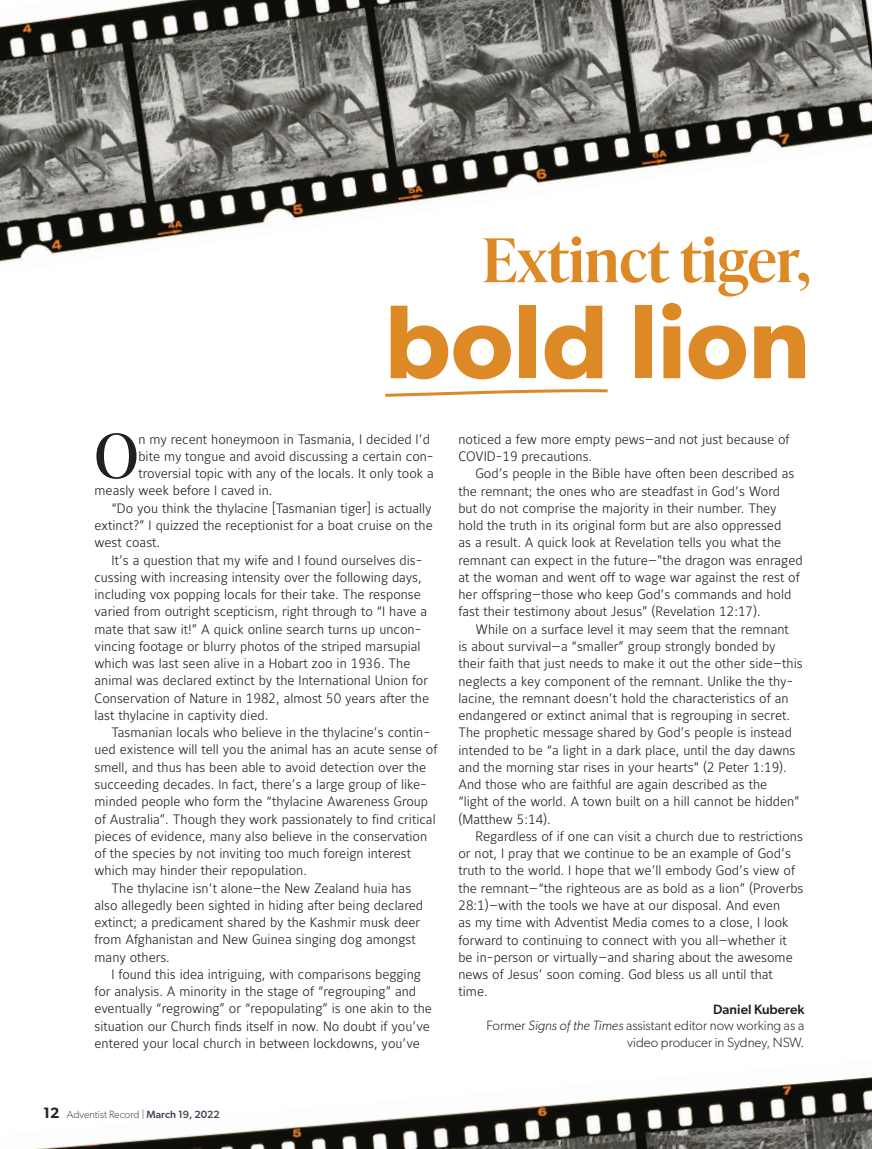
<style>
.page{position:relative;width:872px;height:1149px;background:#fff}
.page>*{position:absolute;margin:0;border:0;box-sizing:border-box;transform-origin:0 0}
.t1{font:600 105px "Gibson";color:#dd8a26}
.t2{font:60.9px "Ivy Presto Headline";color:#231f20}
.t3{font:600 60px "Ivy Presto Headline";color:#dd8a26}
.t4{font:13.5px/17.2px "Maurea Light Tf";color:#231f20}
.t5{font:300 13.5px/16.5px "Gibson";color:#231f20;text-align:right}
.t6{font:300 10.5px "Gibson";color:#444250}
.s1{font-weight:500}
.s2{font-style:italic}
.s3{font-weight:600;font-size:15px;color:#231f20}
</style>
<div class="page">
<img style="left:0;top:0;width:872px;height:262px">
<img style="left:48px;top:1077px;width:824px;height:71px">
<svg style="left:385px;top:389px;width:223px;height:8px"></svg>
<h3 class="t3" style="left:482px;top:217px;width:330px">Extinct tiger,</h3>
<h1 class="t1" style="left:385px;top:279px;width:427px">bold lion</h1>
<h2 class="t2" style="left:94px;top:412px;width:45px">O</h2>
<p class="t4" style="left:138px;top:431px;width:293px">n my recent honeymoon in Tasmania, I decided I’d</p>
<p class="t4" style="left:138px;top:448px;width:297px">bite my tongue and avoid discussing a certain con-</p>
<p class="t4" style="left:138px;top:465px;width:297px">troversial topic with any of the locals. It only took a</p>
<p class="t4" style="left:95px;top:482px;width:179px">measly week before I caved in.</p>
<p class="t4" style="left:112px;top:500px;width:321px">“Do you think the thylacine [Tasmanian tiger] is actually</p>
<p class="t4" style="left:95px;top:517px;width:340px">extinct?” I quizzed the receptionist for a boat cruise on the</p>
<p class="t4" style="left:95px;top:534px;width:67px">west coast.</p>
<p class="t4" style="left:112px;top:551px;width:312px">It’s a question that my wife and I found ourselves dis-</p>
<p class="t4" style="left:95px;top:569px;width:329px">cussing with increasing intensity over the following days,</p>
<p class="t4" style="left:95px;top:586px;width:328px">including vox popping locals for their take. The response</p>
<p class="t4" style="left:95px;top:603px;width:334px">varied from outright scepticism, right through to “I have a</p>
<p class="t4" style="left:95px;top:620px;width:328px">mate that saw it!” A quick online search turns up uncon-</p>
<p class="t4" style="left:95px;top:638px;width:327px">vincing footage or blurry photos of the striped marsupial</p>
<p class="t4" style="left:95px;top:655px;width:317px">which was last seen alive in a Hobart zoo in 1936. The</p>
<p class="t4" style="left:95px;top:672px;width:335px">animal was declared extinct by the International Union for</p>
<p class="t4" style="left:95px;top:689px;width:336px">Conservation of Nature in 1982, almost 50 years after the</p>
<p class="t4" style="left:95px;top:707px;width:175px">last thylacine in captivity died.</p>
<p class="t4" style="left:112px;top:724px;width:320px">Tasmanian locals who believe in the thylacine’s contin-</p>
<p class="t4" style="left:95px;top:741px;width:344px">ued existence will tell you the animal has an acute sense of</p>
<p class="t4" style="left:95px;top:758px;width:333px">smell, and thus has been able to avoid detection over the</p>
<p class="t4" style="left:95px;top:776px;width:334px">succeeding decades. In fact, there’s a large group of like-</p>
<p class="t4" style="left:95px;top:793px;width:335px">minded people who form the “thylacine Awareness Group</p>
<p class="t4" style="left:95px;top:810px;width:342px">of Australia”. Though they work passionately to find critical</p>
<p class="t4" style="left:95px;top:828px;width:334px">pieces of evidence, many also believe in the conservation</p>
<p class="t4" style="left:95px;top:845px;width:318px">of the species by not inviting too much foreign interest</p>
<p class="t4" style="left:95px;top:862px;width:214px">which may hinder their repopulation.</p>
<p class="t4" style="left:112px;top:879px;width:301px">The thylacine isn’t alone—the New Zealand huia has</p>
<p class="t4" style="left:95px;top:897px;width:330px">also allegedly been sighted in hiding after being declared</p>
<p class="t4" style="left:95px;top:914px;width:327px">extinct; a predicament shared by the Kashmir musk deer</p>
<p class="t4" style="left:95px;top:931px;width:323px">from Afghanistan and New Guinea singing dog amongst</p>
<p class="t4" style="left:95px;top:948px;width:77px">many others.</p>
<p class="t4" style="left:112px;top:966px;width:311px">I found this idea intriguing, with comparisons begging</p>
<p class="t4" style="left:95px;top:983px;width:323px">for analysis. A minority in the stage of “regrouping” and</p>
<p class="t4" style="left:95px;top:1000px;width:339px">eventually “regrowing” or “repopulating” is one akin to the</p>
<p class="t4" style="left:95px;top:1017px;width:337px">situation our Church finds itself in now. No doubt if you’ve</p>
<p class="t4" style="left:95px;top:1035px;width:327px">entered your local church in between lockdowns, you’ve</p>
<p class="t4" style="left:458px;top:431px;width:332px">noticed a few more empty pews—and not just because of<br>COVID-19 precautions.</p>
<p class="t4" style="left:458px;top:465px;width:346px;text-indent:17px">God’s people in the Bible have often been described as the remnant; the ones who are steadfast in God’s Word<br>but do not comprise the majority in their number. They hold the truth in its original form but are also oppressed<br>as a result. A quick look at Revelation tells you what the remnant can expect in the future—"the dragon was enraged at the woman and went off to wage war against the rest of her offspring—those who keep God’s commands and hold fast their testimony about Jesus” (Revelation 12:17).</p>
<p class="t4" style="left:458px;top:621px;width:346px;text-indent:17px">While on a surface level it may seem that the remnant<br>is about survival—a “smaller” group strongly bonded by their faith that just needs to make it out the other side—this neglects a key component of the remnant. Unlike the thy&shy;lacine, the remnant doesn’t hold the characteristics of an endangered or extinct animal that is regrouping in secret.<br>The prophetic message shared by God’s people is instead intended to be “a light in a dark place, until the day dawns and the morning star rises in your hearts” (2 Peter 1:19).<br>And those who are faithful are again described as the<br>“light of the world. A town built on a hill cannot be hidden” (Matthew 5:14).</p>
<p class="t4" style="left:458px;top:828px;width:346px;text-indent:17px">Regardless of if one can visit a church due to restrictions or not, I pray that we continue to be an example of God’s truth to the world. I hope that we’ll embody God’s view of the remnant—“the righteous are as bold as a lion” (Proverbs 28:1)—with the tools we have at our disposal. And even<br>as my time with Adventist Media comes to a close, I look forward to continuing to connect with you all—whether it be in-person or virtually—and sharing about the awesome news of Jesus’ soon coming. God bless us all until that time.</p>
<p class="t5" style="left:486px;top:1000px;width:319px"><span class="s1">Daniel Kuberek<br></span>Former <span class="s2">Signs of the Times</span> assistant editor now working as a video producer in Sydney, NSW.</p>
<p class="t6" style="left:43px;top:1107px;width:178px"><span class="s3">12</span> Adventist Record | <span class="s1">March 19, 2022</span></p>
</div>
